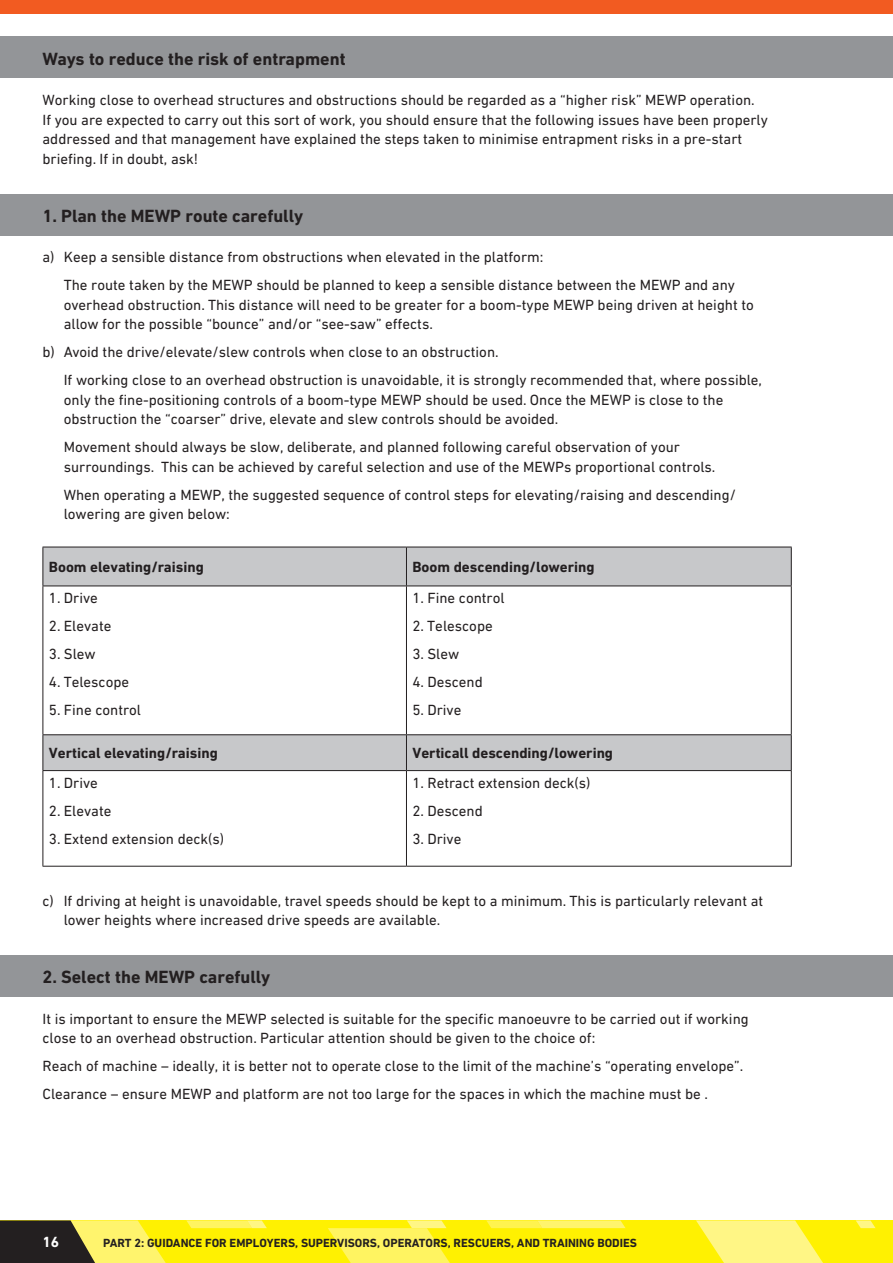
<style>
.page{position:relative;width:893px;height:1263px;background:#fff}
.page>*{position:absolute;margin:0;border:0;box-sizing:border-box;transform-origin:0 0}
.Sub_Titles{font:700 18px "DIN Next CYR";color:#231f20}
.Body{font:15px/19.5px "DIN Next CYR";color:#231f20}
.Body-2{font:700 15px "DIN Next CYR";color:#231f20}
.t1{font:700 15px "DIN Next CYR";color:#fff}
.t2{font:700 12px "DIN Next CYR";color:#231f20}
</style>
<div class="page">
<div style="left:0;top:1220px;width:893px;height:43px;background:#fff101"></div>
<svg style="left:856px;top:1220px;width:20px;height:8px"></svg>
<svg style="left:486px;top:1220px;width:140px;height:8px"></svg>
<svg style="left:328px;top:1220px;width:122px;height:43px"></svg>
<svg style="left:696px;top:1220px;width:127px;height:43px"></svg>
<svg style="left:0;top:1220px;width:267px;height:43px"></svg>
<div style="left:0;top:0;width:893px;height:14px;background:#f25b21"></div>
<div style="left:0;top:37px;width:893px;height:41px;background:#939598"></div>
<div style="left:0;top:956px;width:893px;height:41px;background:#939598"></div>
<div style="left:0;top:194px;width:893px;height:41px;background:#939598"></div>
<svg style="left:44px;top:548px;width:747px;height:222px"></svg>
<hr style="left:43px;top:547px;width:363px;height:1px;background:#231f20">
<hr style="left:43px;top:547px;width:1px;height:39px;background:#231f20">
<hr style="left:406px;top:547px;width:386px;height:1px;background:#231f20">
<hr style="left:406px;top:547px;width:1px;height:39px;background:#231f20">
<hr style="left:791px;top:547px;width:1px;height:39px;background:#231f20">
<hr style="left:43px;top:586px;width:363px;height:1px;background:#231f20">
<hr style="left:43px;top:586px;width:1px;height:148px;background:#231f20">
<hr style="left:406px;top:586px;width:386px;height:1px;background:#231f20">
<hr style="left:406px;top:586px;width:1px;height:148px;background:#231f20">
<hr style="left:791px;top:586px;width:1px;height:148px;background:#231f20">
<hr style="left:43px;top:734px;width:363px;height:1px;background:#231f20">
<hr style="left:43px;top:735px;width:1px;height:35px;background:#231f20">
<hr style="left:406px;top:734px;width:386px;height:1px;background:#231f20">
<hr style="left:406px;top:735px;width:1px;height:35px;background:#231f20">
<hr style="left:791px;top:735px;width:1px;height:35px;background:#231f20">
<hr style="left:43px;top:770px;width:363px;height:1px;background:#231f20">
<hr style="left:43px;top:771px;width:1px;height:95px;background:#231f20">
<hr style="left:406px;top:770px;width:386px;height:1px;background:#231f20">
<hr style="left:406px;top:771px;width:1px;height:95px;background:#231f20">
<hr style="left:791px;top:771px;width:1px;height:95px;background:#231f20">
<hr style="left:43px;top:866px;width:363px;height:1px;background:#231f20">
<hr style="left:406px;top:866px;width:386px;height:1px;background:#231f20">
<hr style="left:892px;top:504px;width:1px;height:41px;background:#939598">
<hr style="left:892px;top:621px;width:1px;height:42px;background:#939598">
<hr style="left:892px;top:366px;width:1px;height:41px;background:#939598">
<p class="Sub_Titles" style="left:43px;top:48px;width:305px">Ways to reduce the risk of entrapment</p>
<p class="Body" style="left:43px;top:90px;width:727px">Working close to overhead structures and obstructions should be regarded as a “higher risk” MEWP operation.<br>If you are expected to carry out this sort of work, you should ensure that the following issues have been properly addressed and that management have explained the steps taken to minimise entrapment risks in a pre-start briefing. If in doubt, ask!</p>
<p class="Sub_Titles" style="left:43px;top:205px;width:262px">1. Plan the MEWP route carefully</p>
<p class="Body" style="left:43px;top:247px;width:502px">a) Keep a sensible distance from obstructions when elevated in the platform:</p>
<p class="Body" style="left:64px;top:275px;width:692px">The route taken by the MEWP should be planned to keep a sensible distance between the MEWP and any overhead obstruction. This distance will need to be greater for a boom-type MEWP being driven at height to allow for the possible “bounce” and/or “see-saw” effects.</p>
<p class="Body" style="left:43px;top:342px;width:458px">b) Avoid the drive/elevate/slew controls when close to an obstruction.</p>
<p class="Body" style="left:64px;top:370px;width:700px">If working close to an overhead obstruction is unavoidable, it is strongly recommended that, where possible, only the fine-positioning controls of a boom-type MEWP should be used. Once the MEWP is close to the obstruction the “coarser” drive, elevate and slew controls should be avoided.</p>
<p class="Body" style="left:64px;top:437px;width:653px">Movement should always be slow, deliberate, and planned following careful observation of your surroundings. This can be achieved by careful selection and use of the MEWPs proportional controls.</p>
<p class="Body" style="left:64px;top:485px;width:674px">When operating a MEWP, the suggested sequence of control steps for elevating/raising and descending/ lowering are given below:</p>
<p class="Body-2" style="left:49px;top:558px;width:156px">Boom elevating/raising</p>
<p class="Body-2" style="left:412px;top:558px;width:184px">Boom descending/lowering</p>
<p class="Body" style="left:49px;top:588px;width:51px">1. Drive</p>
<p class="Body" style="left:49px;top:616px;width:64px">2. Elevate</p>
<p class="Body" style="left:49px;top:644px;width:48px">3. Slew</p>
<p class="Body" style="left:49px;top:672px;width:82px">4. Telescope</p>
<p class="Body" style="left:49px;top:700px;width:94px">5. Fine control</p>
<p class="Body" style="left:412px;top:588px;width:94px">1. Fine control</p>
<p class="Body" style="left:412px;top:616px;width:82px">2. Telescope</p>
<p class="Body" style="left:412px;top:644px;width:48px">3. Slew</p>
<p class="Body" style="left:412px;top:672px;width:72px">4. Descend</p>
<p class="Body" style="left:412px;top:700px;width:51px">5. Drive</p>
<p class="Body-2" style="left:49px;top:744px;width:170px">Vertical elevating/raising</p>
<p class="Body-2" style="left:412px;top:744px;width:202px">Verticall descending/lowering</p>
<p class="Body" style="left:49px;top:773px;width:51px">1. Drive</p>
<p class="Body" style="left:49px;top:801px;width:64px">2. Elevate</p>
<p class="Body" style="left:49px;top:829px;width:177px">3. Extend extension deck(s)</p>
<p class="Body" style="left:412px;top:773px;width:179px">1. Retract extension deck(s)</p>
<p class="Body" style="left:412px;top:801px;width:72px">2. Descend</p>
<p class="Body" style="left:412px;top:829px;width:51px">3. Drive</p>
<p class="Body" style="left:64px;top:890px;width:701px;text-indent:-21px">c) If driving at height is unavoidable, travel speeds should be kept to a minimum. This is particularly relevant at lower heights where increased drive speeds are available.</p>
<p class="Sub_Titles" style="left:43px;top:966px;width:229px">2. Select the MEWP carefully</p>
<p class="Body" style="left:43px;top:1008px;width:708px">It is important to ensure the MEWP selected is suitable for the specific manoeuvre to be carried out if working close to an overhead obstruction. Particular attention should be given to the choice of:</p>
<p class="Body" style="left:43px;top:1056px;width:702px">Reach of machine – ideally, it is better not to operate close to the limit of the machine’s “operating envelope”.</p>
<p class="Body" style="left:43px;top:1084px;width:667px">Clearance – ensure MEWP and platform are not too large for the spaces in which the machine must be .</p>
<p class="t1" style="left:43px;top:1233px;width:18px">16</p>
<p class="t2" style="left:103px;top:1235px;width:535px">PART 2: GUIDANCE FOR EMPLOYERS, SUPERVISORS, OPERATORS, RESCUERS, AND TRAINING BODIES</p>
</div>
